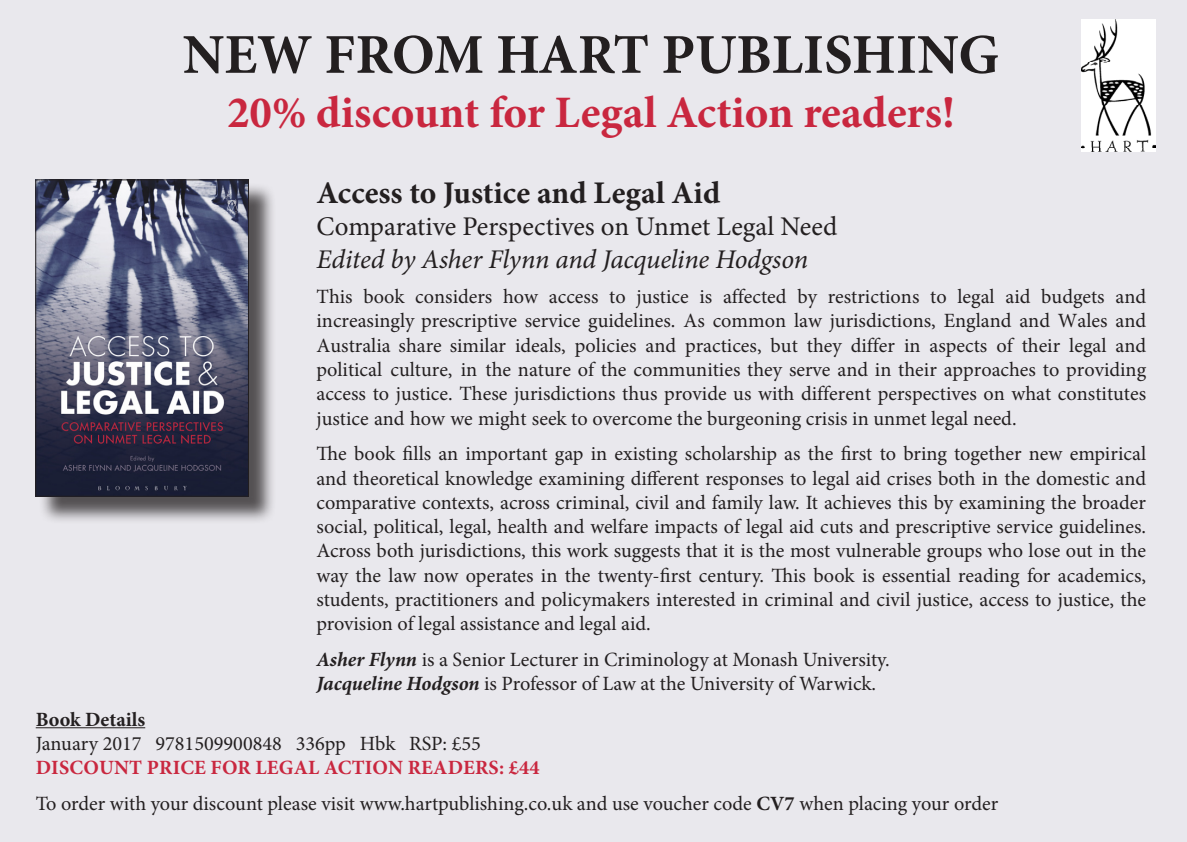
<style>
.page{position:relative;width:1187px;height:842px;background:#fff}
.page>*{position:absolute;margin:0;border:0;box-sizing:border-box;transform-origin:0 0}
.t1{font:700 56.25px "Minion Pro";color:#231f20}
.t2{font:700 45px "Minion Pro";color:#c9273f}
.t3{font:700 31.5px "Minion Pro";color:#231f20}
.t4{font:27px "Minion Pro";color:#231f20}
.t5{font:italic 27px "Minion Pro";letter-spacing:-.01em;color:#231f20}
.t6{font:20.25px/24.3px "Minion Pro";color:#231f20;text-align:justify}
.t7{font:700 20.25px "Minion Pro";letter-spacing:.01em;color:#c9273f}
.t8{font:700 20.25px "Minion Pro";letter-spacing:.005em;color:#231f20}
.s1{font-weight:700;font-style:italic}
.s2{font-weight:700}
</style>
<div class="page">
<div style="left:0;top:0;width:1186px;height:842px;background:#e9e8ed"></div>
<hr style="left:36px;top:727px;width:109px;height:1px;background:#231f20">
<div style="left:39px;top:183px;width:238px;height:342px;background:#231f20;opacity:.75"></div>
<img style="left:37px;top:182px;width:210px;height:312px">
<div style="left:35px;top:180px;width:214px;height:316px;border:1px solid #231f20"></div>
<img style="left:1081px;top:19px;width:73px;height:133px">
<p class="t1" style="left:183px;top:15px;width:817px">NEW FROM HART PUBLISHING</p>
<p class="t2" style="left:227px;top:81px;width:729px">20% discount for Legal Action readers!</p>
<p class="t3" style="left:316px;top:171px;width:405px">Access to Justice and Legal Aid</p>
<p class="t4" style="left:316px;top:208px;width:522px">Comparative Perspectives on Unmet Legal Need</p>
<p class="t5" style="left:316px;top:241px;width:493px">Edited by Asher Flynn and Jacqueline Hodgson</p>
<p class="t6" style="left:316px;top:285px;width:831px">This book considers how access to justice is affected by restrictions to legal aid budgets and increasingly prescriptive service guidelines. As common law jurisdictions, England and Wales and Australia share similar ideals, policies and practices, but they differ in aspects of their legal and political culture, in the nature of the communities they serve and in their approaches to providing access to justice. These jurisdictions thus provide us with different perspectives on what constitutes justice and how we might seek to overcome the burgeoning crisis in unmet legal need.</p>
<p class="t6" style="left:316px;top:442px;width:831px">The book fills an important gap in existing scholarship as the first to bring together new empirical and theoretical knowledge examining different responses to legal aid crises both in the domestic and comparative contexts, across criminal, civil and family law. It achieves this by examining the broader social, political, legal, health and welfare impacts of legal aid cuts and prescriptive service guidelines.<br>Across both jurisdictions, this work suggests that it is the most vulnerable groups who lose out in the way the law now operates in the twenty-first century. This book is essential reading for academics, students, practitioners and policymakers interested in criminal and civil justice, access to justice, the provision of legal assistance and legal aid.</p>
<p class="t6" style="left:316px;top:647px;width:574px"><span class="s1">Asher Flynn</span> is a Senior Lecturer in Criminology at Monash University.</p>
<p class="t6" style="left:316px;top:672px;width:561px"><span class="s1">Jacqueline Hodgson</span> is Professor of Law at the University of Warwick.</p>
<p class="t8" style="left:36px;top:705px;width:111px">Book Details</p>
<p class="t6" style="left:36px;top:731px;width:446px">January 2017 9781509900848 336pp Hbk RSP: £55</p>
<p class="t7" style="left:36px;top:754px;width:505px">DISCOUNT PRICE FOR LEGAL ACTION READERS: £44</p>
<p class="t6" style="left:36px;top:791px;width:963px">To order with your discount please visit www.hartpublishing.co.uk and use voucher code <span class="s2">CV7</span> when placing your order</p>
</div>
